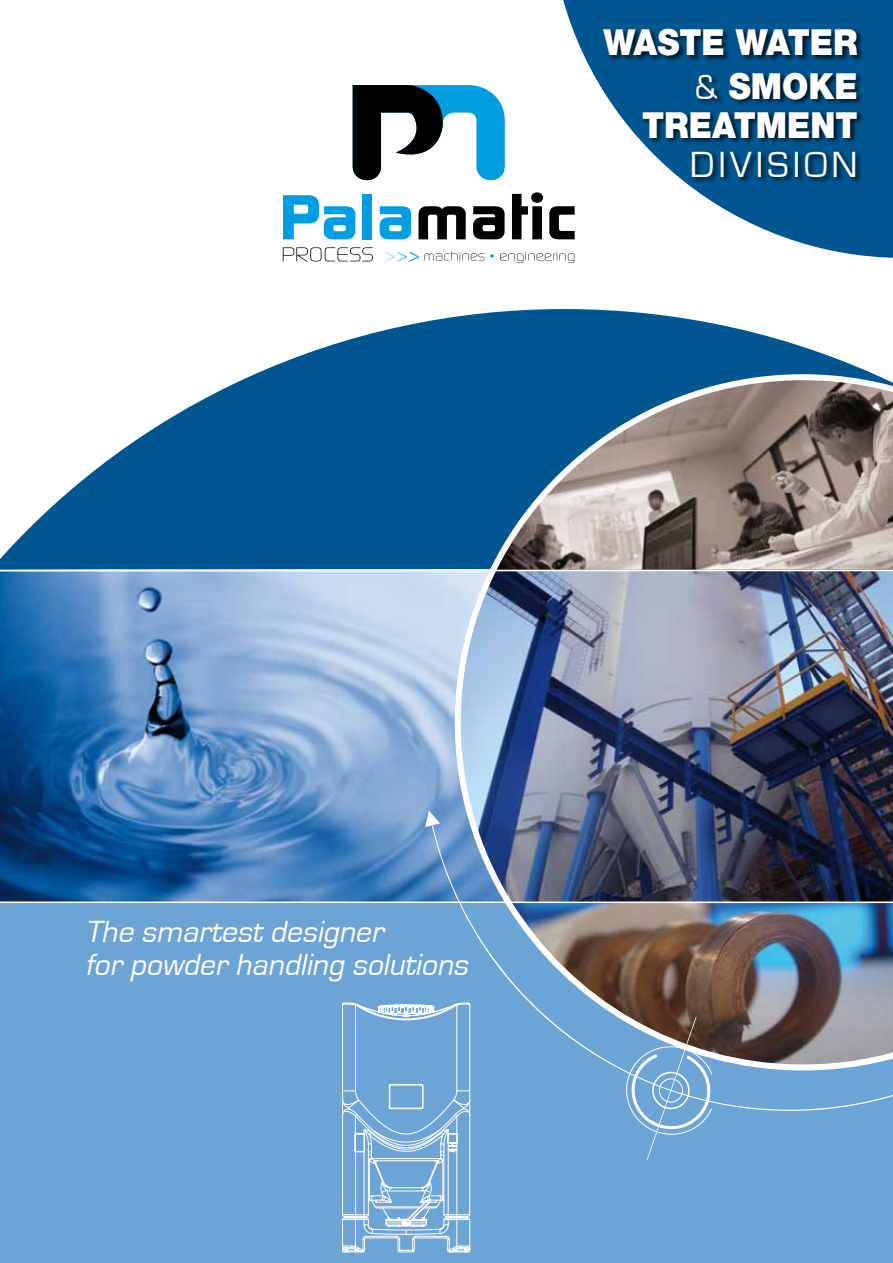
<style>
.page{position:relative;width:893px;height:1263px;background:#fff}
.page>*{position:absolute;margin:0;border:0;box-sizing:border-box;transform-origin:0 0}
.t1{font:37.5px "Eurostile";letter-spacing:.11em;color:#fff}
.t2{font:900 36px/43.2px "Helvetica Neue LT";color:#fff;text-align:right;scale:.92 1}
.t3{font:italic 31.5px/33px "Eurostile";color:#fff}
.s1{font-family:"Eurostile";font-weight:400}
</style>
<div class="page">
<svg style="left:353px;top:85px;width:152px;height:95px"></svg>
<svg style="left:283px;top:195px;width:72px;height:44px"></svg>
<div style="left:363px;top:194px;width:9px;height:45px;background:#009ee0"></div>
<svg style="left:380px;top:206px;width:31px;height:33px"></svg>
<svg style="left:418px;top:206px;width:48px;height:33px"></svg>
<svg style="left:473px;top:206px;width:32px;height:33px"></svg>
<svg style="left:512px;top:192px;width:47px;height:47px"></svg>
<svg style="left:283px;top:247px;width:90px;height:14px"></svg>
<svg style="left:490px;top:254px;width:4px;height:4px"></svg>
<svg style="left:500px;top:252px;width:74px;height:11px"></svg>
<svg style="left:385px;top:251px;width:99px;height:11px"></svg>
<svg style="left:0;top:309px;width:867px;height:261px;fill:#005690"></svg>
<div style="left:0;top:897px;width:893px;height:366px;background:#6ca5d5"></div>
<img style="left:0;top:571px;width:452px;height:330px">
<hr style="left:0;top:901px;width:893px;height:2px;background:#fff">
<svg style="left:342px;top:1003px;width:128px;height:249px"></svg>
<svg style="left:559px;top:0;width:334px;height:258px;fill:#005690"></svg>
<div style="left:602px;top:28px;width:263px;height:156px;background:#000;opacity:.75"></div>
<img style="left:452px;top:371px;width:441px;height:447px">
<img style="left:430px;top:818px;width:463px;height:314px">
<svg style="left:425px;top:810px;width:15px;height:17px"></svg>
<svg style="left:621px;top:1016px;width:94px;height:144px"></svg>
<p class="t2" style="left:603px;top:21px;width:278px">WASTE WATER <span class="s1">&amp;</span> SMOKE</p>
<p class="t2" style="left:642px;top:103px;width:236px">TREATMENT</p>
<p class="t1" style="left:690px;top:144px;width:169px">DIVISION</p>
<p class="t3" style="left:85px;top:915px;width:391px">The smartestdesigner forpowderhandling solutions</p>
</div>
